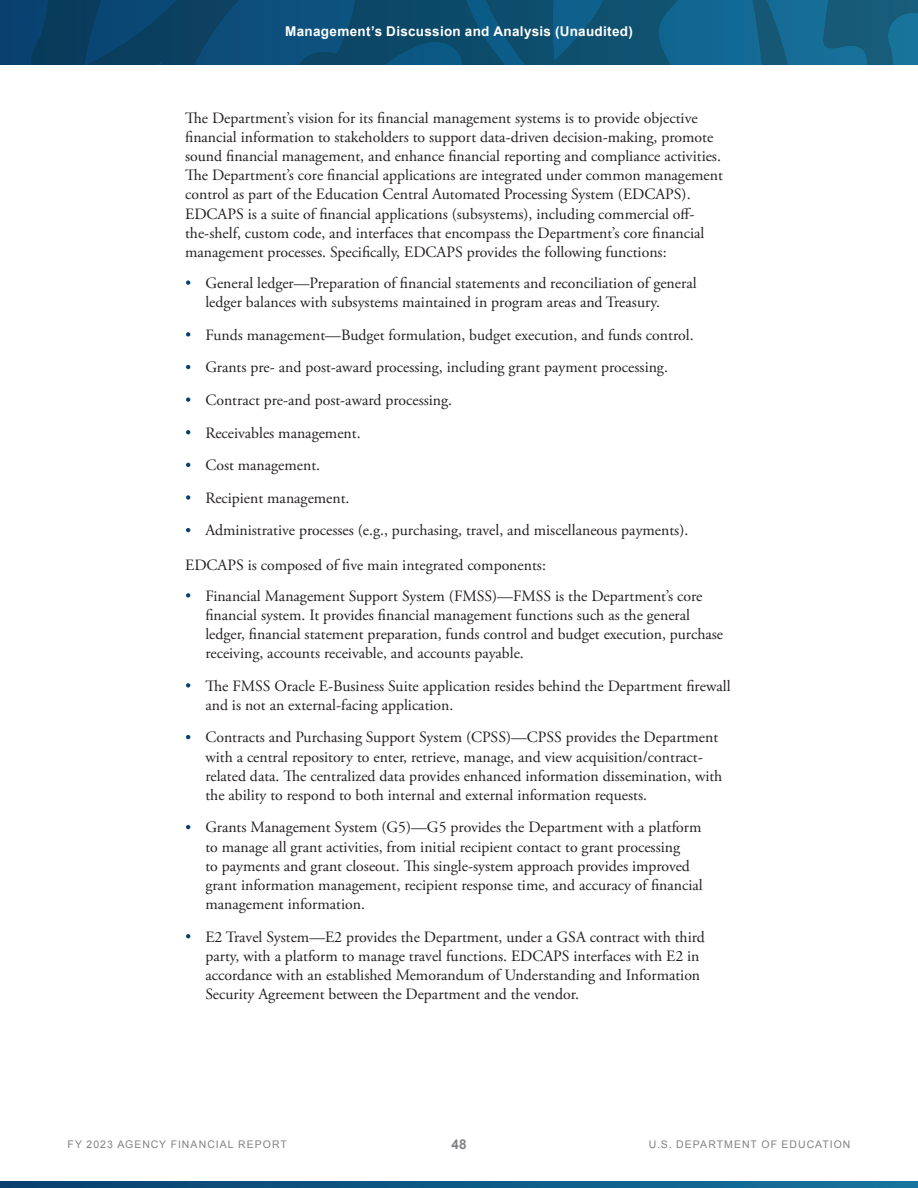
<style>
.page{position:relative;width:918px;height:1188px;background:#fff}
.page>*{position:absolute;margin:0;border:0;box-sizing:border-box;transform-origin:0 0}
.t1{font:15.75px/19px "Adobe Garamond Pro";color:#231f20}
.t2{font:700 13.5px "Arial";letter-spacing:.02em;color:#fff}
.t3{font:700 13.5px "Arial";color:#808285}
.t4{font:10.5px "Arial";letter-spacing:.095em;color:#808285}
.s1{color:#fff}
</style>
<div class="page">
<svg style="left:0;top:0;width:918px;height:65px;background:#0e5277"></svg>
<svg style="left:0;top:1181px;width:918px;height:7px;background:#0e5986"></svg>
<p class="t2" style="left:285px;top:23px;width:349px">Management’s Discussion and Analysis (Unaudited)</p>
<p class="t1" style="left:185px;top:109px;width:539px">The Department’s vision for its financial management systems is to provide objective financial information to stakeholders to support data-driven decision-making, promote sound financial management, and enhance financial reporting and compliance activities.<br>The Department’s core financial applications are integrated under common management control as part of the Education Central Automated Processing System (EDCAPS).<br>EDCAPS is a suite of financial applications (subsystems), including commercial off&shy;the-shelf, custom code, and interfaces that encompass the Department’s core financial management processes. Specifically, EDCAPS provides the following functions:</p>
<p class="t1" style="left:205px;top:274px;width:493px;text-indent:-20px"><span class="s1">•</span> General ledger—Preparation of financial statements and reconciliation of general ledger balances with subsystems maintained in program areas and Treasury.</p>
<p class="t1" style="left:185px;top:326px;width:510px"><span class="s1">•</span> Funds management—Budget formulation, budget execution, and funds control.</p>
<p class="t1" style="left:185px;top:358px;width:484px"><span class="s1">•</span> Grants pre- and post-award processing, including grant payment processing.</p>
<p class="t1" style="left:185px;top:391px;width:269px"><span class="s1">•</span> Contract pre-and post-award processing.</p>
<p class="t1" style="left:185px;top:424px;width:177px"><span class="s1">•</span> Receivables management.</p>
<p class="t1" style="left:185px;top:456px;width:137px"><span class="s1">•</span> Cost management.</p>
<p class="t1" style="left:185px;top:489px;width:166px"><span class="s1">•</span> Recipient management.</p>
<p class="t1" style="left:185px;top:521px;width:505px"><span class="s1">•</span> Administrative processes (e.g., purchasing, travel, and miscellaneous payments).</p>
<p class="t1" style="left:185px;top:556px;width:362px">EDCAPS is composed of five main integrated components:</p>
<p class="t1" style="left:205px;top:587px;width:519px;text-indent:-20px"><span class="s1">•</span> Financial Management Support System (FMSS)—FMSS is the Department’s core financial system. It provides financial management functions such as the general ledger, financial statement preparation, funds control and budget execution, purchase receiving, accounts receivable, and accounts payable.</p>
<p class="t1" style="left:205px;top:677px;width:527px;text-indent:-20px"><span class="s1">•</span> The FMSS Oracle E-Business Suite application resides behind the Department firewall and is not an external-facing application.</p>
<p class="t1" style="left:205px;top:728px;width:518px;text-indent:-20px"><span class="s1">•</span> Contracts and Purchasing Support System (CPSS)—CPSS provides the Department with a central repository to enter, retrieve, manage, and view acquisition/contract&shy;related data. The centralized data provides enhanced information dissemination, with the ability to respond to both internal and external information requests.</p>
<p class="t1" style="left:205px;top:818px;width:499px;text-indent:-20px"><span class="s1">•</span> Grants Management System (G5)—G5 provides the Department with a platform to manage all grant activities, from initial recipient contact to grant processing<br>to payments and grant closeout. This single-system approach provides improved grant information management, recipient response time, and accuracy of financial management information.</p>
<p class="t1" style="left:205px;top:928px;width:501px;text-indent:-20px"><span class="s1">•</span> E2 Travel System—E2 provides the Department, under a GSA contract with third party, with a platform to manage travel functions. EDCAPS interfaces with E2 in accordance with an established Memorandum of Understanding and Information Security Agreement between the Department and the vendor.</p>
<p class="t4" style="left:68px;top:1137px;width:221px">FY 2023 AGENCY FINANCIAL REPORT</p>
<p class="t3" style="left:451px;top:1135px;width:17px">48</p>
<p class="t4" style="left:649px;top:1137px;width:203px">U.S. DEPARTMENT OF EDUCATION</p>
</div>
